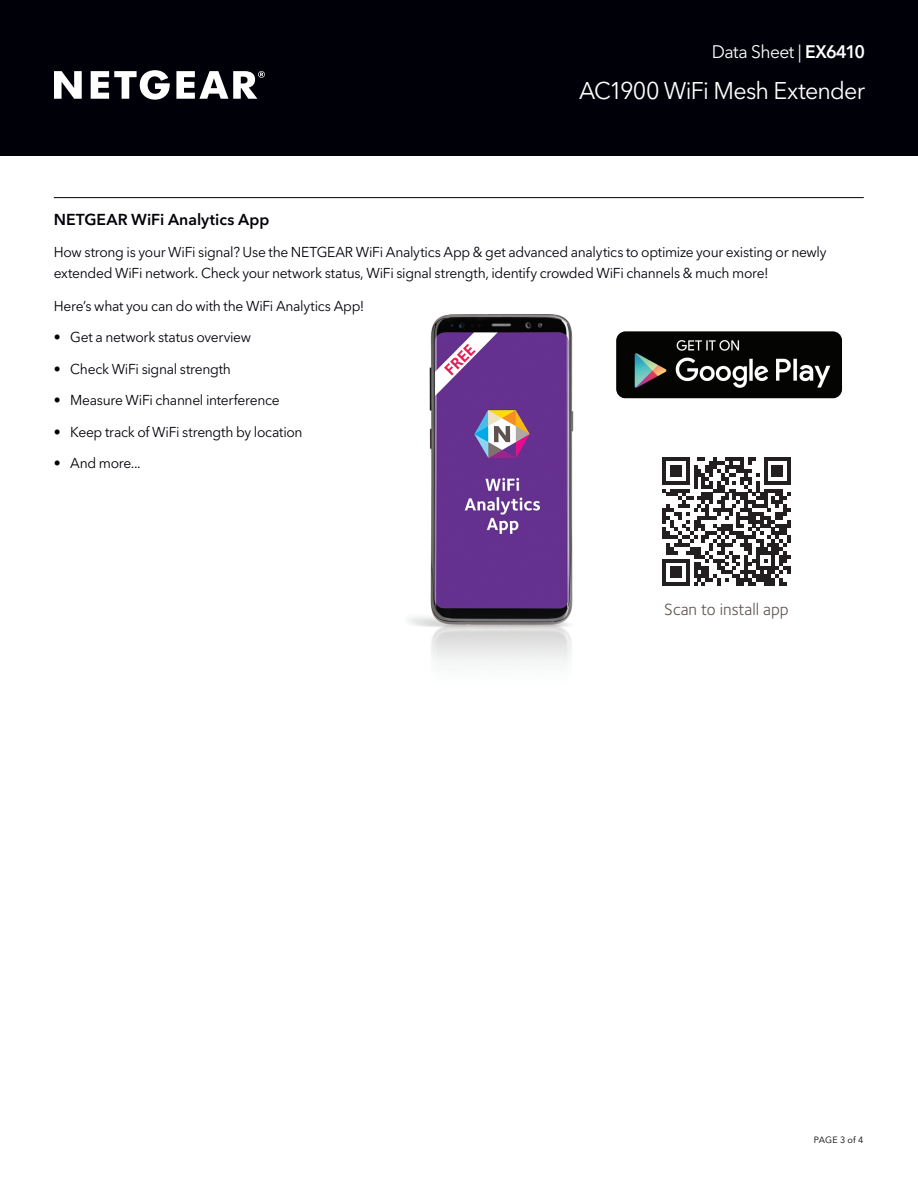
<style>
.page{position:relative;width:918px;height:1188px;background:#fff}
.page>*{position:absolute;margin:0;border:0;box-sizing:border-box;transform-origin:0 0}
.t1{font:24px "Avenir Next LT Pro";letter-spacing:-.035em;color:#fff}
.t2{font:18px "Avenir Next LT Pro";letter-spacing:-.03em;color:#fff}
.t3{font:16.8px "Foundry Sterling";color:#5d514e}
.Sub_Heads_Red_with_R{font:600 15.75px "Avenir Next LT Pro";color:#000108}
.Body_Copy{font:14.25px/21px "Avenir Next LT Pro";letter-spacing:-.02em;color:#000108}
.t4{font:9px "Avenir Next LT Pro";letter-spacing:.015em;color:#000001}
.s1{font-weight:600}
</style>
<div class="page">
<div style="left:0;top:0;width:918px;height:156px;background:#000108"></div>
<svg style="left:54px;top:70px;width:211px;height:30px"></svg>
<hr style="left:54px;top:197px;width:810px;height:1px;background:#000108">
<svg style="left:663px;top:458px;width:128px;height:128px"></svg>
<img style="left:616px;top:331px;width:226px;height:67px">
<img style="left:408px;top:314px;width:166px;height:349px">
<p class="t2" style="left:712px;top:41px;width:155px">Data Sheet | <span class="s1">EX6410</span></p>
<p class="Sub_Heads_Red_with_R" style="left:54px;top:210px;width:217px">NETGEAR WiFi Analytics App</p>
<h1 class="t1" style="left:579px;top:76px;width:287px">AC1900 WiFi Mesh Extender</h1>
<p class="Body_Copy" style="left:54px;top:241px;width:774px">How strong is your WiFi signal? Use the NETGEAR WiFi Analytics App &amp; get advanced analytics to optimize your existing or newly extended WiFi network. Check your network status, WiFi signal strength, identify crowded WiFi channels &amp; much more!</p>
<p class="Body_Copy" style="left:54px;top:295px;width:312px">Here’s what you can do with the WiFi Analytics App!</p>
<p class="Body_Copy" style="left:54px;top:327px;width:199px">• Get a network status overview</p>
<p class="Body_Copy" style="left:54px;top:358px;width:179px">• Check WiFi signal strength</p>
<p class="Body_Copy" style="left:54px;top:390px;width:227px">• Measure WiFi channel interference</p>
<p class="Body_Copy" style="left:54px;top:421px;width:250px">• Keep track of WiFi strength by location</p>
<p class="Body_Copy" style="left:54px;top:453px;width:88px">• And more...</p>
<p class="t3" style="left:664px;top:600px;width:126px">Scan to install app</p>
<p class="t4" style="left:814px;top:1134px;width:51px">PAGE 3 of 4</p>
</div>
